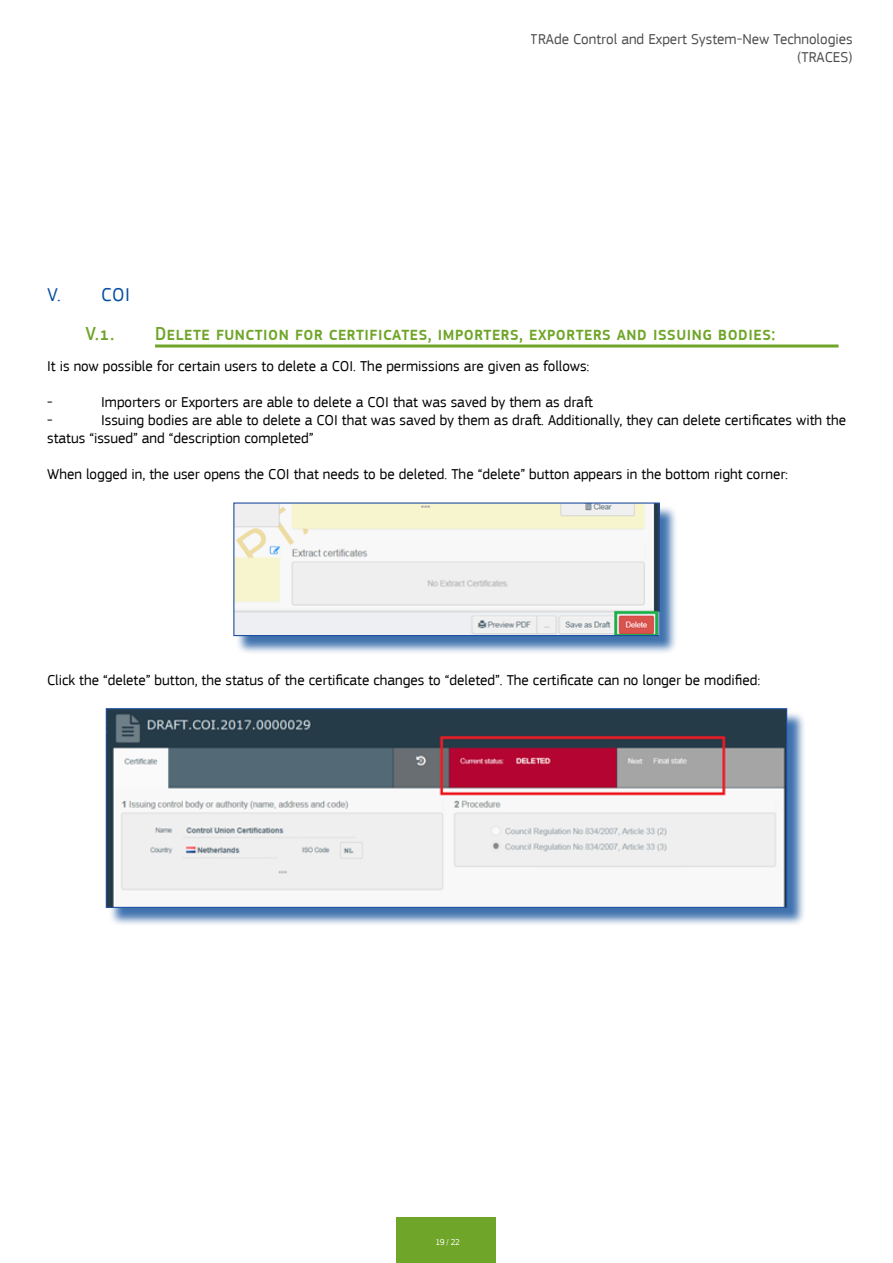
<style>
.page{position:relative;width:893px;height:1263px;background:#fff}
.page>*{position:absolute;margin:0;border:0;box-sizing:border-box;transform-origin:0 0}
.t1{font:500 19.8px "EC Square Sans Pro";letter-spacing:.03em;color:#6fa528;scale:.91 1}
.t2{font:19.5px "EC Square Sans Pro";color:#034ea2}
.t3{font:15px/18px "EC Square Sans Pro";color:#000;text-align:right}
.t4{font:8.7px "EC Square Sans Pro";color:#fff}
</style>
<div class="page">
<div style="left:397px;top:1217px;width:99px;height:46px;background:#6fa528"></div>
<hr style="left:155px;top:344px;width:683px;height:3px;background:#6fa528">
<div style="left:235px;top:505px;width:443px;height:150px;background:#004494;opacity:.75"></div>
<img style="left:235px;top:504px;width:423px;height:130px">
<div style="left:233px;top:502px;width:427px;height:134px;border:1px solid #204ea0"></div>
<div style="left:108px;top:711px;width:698px;height:216px;background:#004494;opacity:.75"></div>
<img style="left:108px;top:710px;width:677px;height:196px">
<div style="left:106px;top:708px;width:681px;height:200px;border:1px solid #204ea0"></div>
<p class="t3" style="left:531px;top:30px;width:323px">TRAde Control and Expert System-New Technologies (TRACES)</p>
<h2 class="t2" style="left:47px;top:283px;width:85px">V. COI</h2>
<h1 class="t1" style="left:85px;top:322px;width:33px">V.1.</h1>
<h1 class="t1" style="left:155px;top:322px;width:683px">Delete function for certificates, importers, exporters and issuing bodies:</h1>
<p class="t3" style="left:47px;top:357px;width:544px">It is now possible for certain users to delete a COI. The permissions are given as follows:</p>
<p class="t3" style="left:47px;top:393px;width:7px">-</p>
<p class="t3" style="left:101px;top:393px;width:493px">Importers or Exporters are able to delete a COI that was saved by them as draft</p>
<p class="t3" style="left:47px;top:411px;width:7px">-</p>
<p class="t3" style="left:47px;top:411px;width:800px;text-align:left;text-indent:54px">Issuing bodies are able to delete a COI that was saved by them as draft. Additionally, they can delete certificates with the status “issued” and “description completed”</p>
<p class="t3" style="left:47px;top:465px;width:742px">When logged in, the user opens the COI that needs to be deleted. The “delete” button appears in the bottom right corner:</p>
<p class="t3" style="left:47px;top:671px;width:715px">Click the “delete” button, the status of the certificate changes to “deleted”. The certificate can no longer be modified:</p>
<p class="t4" style="left:435px;top:1237px;width:26px">19 / 22</p>
</div>
